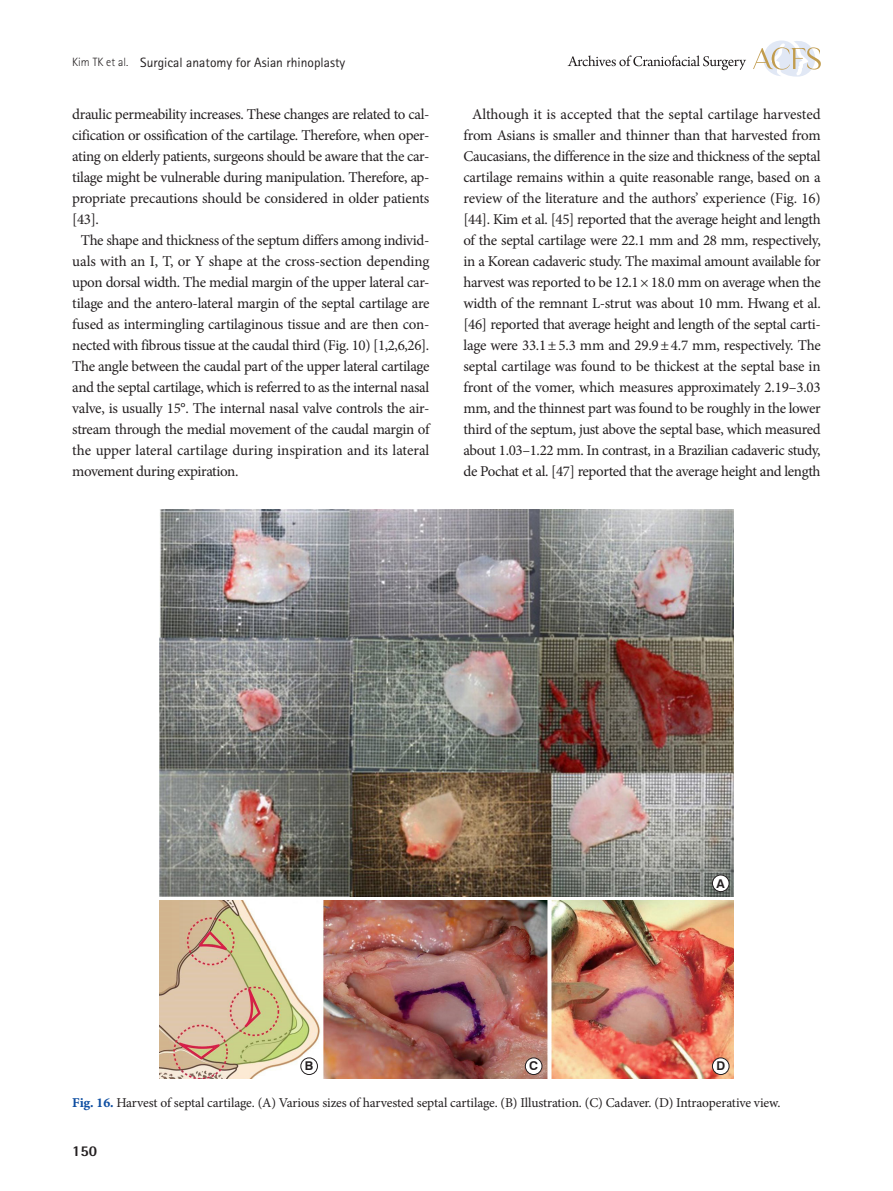
<style>
.page{position:relative;width:893px;height:1191px;background:#fff}
.page>*{position:absolute;margin:0;border:0;box-sizing:border-box;transform-origin:0 0}
.본문{font:15px/21px "Minion Pro";letter-spacing:-.025em;color:#231f20;text-align:justify}
.t1{font:800 15px "Rotis Semi Sans Std";color:#231f20}
.표그림제목{font:13.5px "Minion Pro";letter-spacing:-.01em;color:#231f20}
.t2{font:13.5px "Rotis Sans Serif Std";color:#231f20}
.t3{font:700 12.15px "Swiss 721 BT";color:#231f20}
.s1{font-weight:300;font-size:12px}
.s2{font-family:"Minion Pro Bold Capt";color:#0d4da1}
</style>
<div class="page">
<svg style="left:753px;top:40px;width:68px;height:37px"></svg>
<svg style="left:568px;top:55px;width:178px;height:15px"></svg>
<img style="left:159px;top:509px;width:574px;height:387px">
<img style="left:159px;top:900px;width:574px;height:179px">
<div style="left:712px;top:875px;width:17px;height:16px;background:#fff;border-radius:50%"></div>
<div style="left:712px;top:874px;width:17px;height:17px;border:1px solid #231f20;border-radius:50%"></div>
<div style="left:712px;top:1058px;width:17px;height:16px;background:#fff;border-radius:50%"></div>
<div style="left:712px;top:1057px;width:17px;height:17px;border:1px solid #231f20;border-radius:50%"></div>
<div style="left:525px;top:1058px;width:17px;height:16px;background:#fff;border-radius:50%"></div>
<div style="left:525px;top:1057px;width:17px;height:17px;border:1px solid #231f20;border-radius:50%"></div>
<div style="left:301px;top:1058px;width:16px;height:16px;background:#fff;border-radius:50%"></div>
<div style="left:301px;top:1057px;width:17px;height:17px;border:1px solid #231f20;border-radius:50%"></div>
<p class="t2" style="left:72px;top:54px;width:274px"><span class="s1">Kim TK et al.</span> Surgical anatomy for Asian rhinoplasty</p>
<p class="본문" style="left:72px;top:103px;width:359px">draulic permeability increases. These changes are related to cal&shy;cification or ossification of the cartilage. Therefore, when oper&shy;ating on elderly patients, surgeons should be aware that the car&shy;tilage might be vulnerable during manipulation. Therefore, ap&shy;propriate precautions should be considered in older patients [43].</p>
<p class="본문" style="left:72px;top:229px;width:359px;text-indent:9px">The shape and thickness of the septum differs among individ&shy;uals with an I, T, or Y shape at the cross-section depending upon dorsal width. The medial margin of the upper lateral car&shy;tilage and the antero-lateral margin of the septal cartilage are fused as intermingling cartilaginous tissue and are then con&shy;nected with fibrous tissue at the caudal third (Fig. 10) [1,2,6,26].<br>The angle between the caudal part of the upper lateral cartilage and the septal cartilage, which is referred to as the internal nasal valve, is usually 15°. The internal nasal valve controls the air&shy;stream through the medial movement of the caudal margin of the upper lateral cartilage during inspiration and its lateral movement during expiration.</p>
<p class="본문" style="left:463px;top:103px;width:359px;text-align:center">Although it is accepted that the septal cartilage harvested from Asians is smaller and thinner than that harvested from Caucasians, the difference in the size and thickness of the septal cartilage remains within a quite reasonable range, based on a review of the literature and the authors’ experience (Fig. 16) [44]. Kim et al. [45] reported that the average height and length of the septal cartilage were 22.1 mm and 28 mm, respectively, in a Korean cadaveric study. The maximal amount available for harvest was reported to be 12.1× 18.0 mm on average when the width of the remnant L-strut was about 10 mm. Hwang et al. [46] reported that average height and length of the septal carti&shy;lage were 33.1± 5.3 mm and 29.9± 4.7 mm, respectively. The septal cartilage was found to be thickest at the septal base in front of the vomer, which measures approximately 2.19–3.03 mm, and the thinnest part was found to be roughly in the lower third of the septum, just above the septal base, which measured about 1.03–1.22 mm. In contrast, in a Brazilian cadaveric study, de Pochat et al. [47] reported that the average height and length</p>
<p class="t3" style="left:717px;top:876px;width:10px">A</p>
<p class="t3" style="left:305px;top:1058px;width:10px">B</p>
<p class="t3" style="left:529px;top:1058px;width:10px">C</p>
<p class="t3" style="left:716px;top:1058px;width:10px">D</p>
<p class="표그림제목" style="left:72px;top:1093px;width:710px"><span class="s2">Fig. 16.</span> Harvest of septal cartilage. (A) Various sizes of harvested septal cartilage. (B) Illustration. (C) Cadaver. (D) Intraoperative view.</p>
<p class="t1" style="left:72px;top:1141px;width:27px">150</p>
</div>
